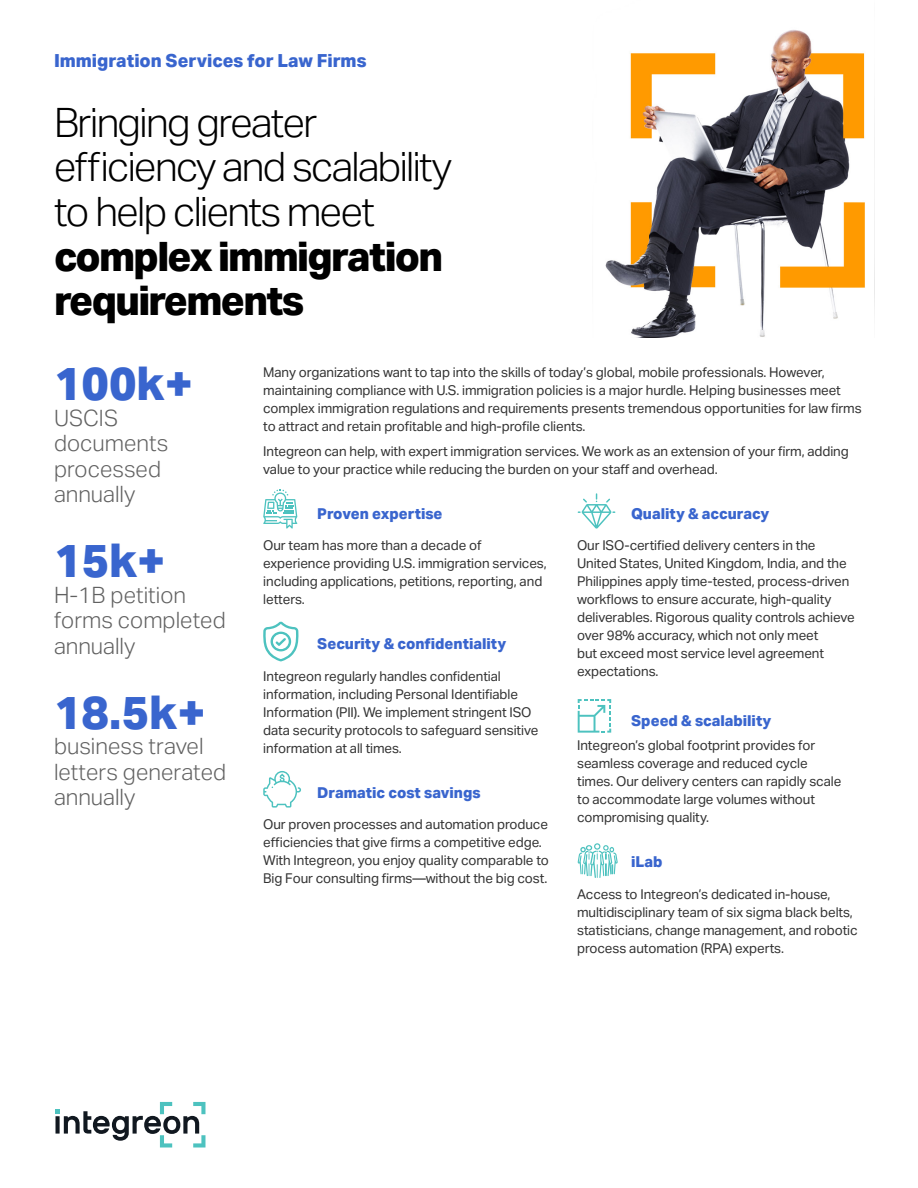
<style>
.page{position:relative;width:918px;height:1188px;background:#fff}
.page>*{position:absolute;margin:0;border:0;box-sizing:border-box;transform-origin:0 0}
.t1{font:800 46.5px "Aktiv Grotesk";color:#3965ce}
.t2{font:300 40.5px/44.5px "Aktiv Grotesk";letter-spacing:-.04em;color:#000}
.t3{font:800 40.5px/44.5px "Aktiv Grotesk";letter-spacing:-.04em;color:#000}
.t4{font:300 22.5px/25.5px "Aktiv Grotesk";color:#616161}
.t5{font:800 18px "Aktiv Grotesk";color:#3965ce}
.t6{font:800 15px "Aktiv Grotesk";color:#3965ce}
.t7{font:13.5px/18px "Aktiv Grotesk";letter-spacing:-.01em;color:#333}
</style>
<div class="page">
<svg style="left:56px;top:1102px;width:149px;height:46px"></svg>
<svg style="left:56px;top:1116px;width:4px;height:18px"></svg>
<img style="left:605px;top:30px;width:270px;height:308px">
<svg style="left:263px;top:489px;width:34px;height:40px"></svg>
<svg style="left:263px;top:621px;width:36px;height:40px"></svg>
<svg style="left:263px;top:771px;width:38px;height:37px"></svg>
<svg style="left:578px;top:493px;width:37px;height:36px"></svg>
<svg style="left:578px;top:699px;width:33px;height:34px"></svg>
<svg style="left:578px;top:843px;width:40px;height:35px"></svg>
<h3 class="t5" style="left:54px;top:50px;width:314px">Immigration Services for Law Firms</h3>
<h2 class="t2" style="left:54px;top:101px;width:400px">Bringing greater efficiency and scalability to help clients meet</h2>
<h2 class="t3" style="left:54px;top:234px;width:391px">complex immigration requirements</h2>
<h1 class="t1" style="left:54px;top:357px;width:140px">100k+</h1>
<h3 class="t4" style="left:54px;top:405px;width:116px">USCIS documents processed annually</h3>
<h1 class="t1" style="left:54px;top:534px;width:113px">15k+</h1>
<h3 class="t4" style="left:54px;top:582px;width:173px">H-1B petition forms completed annually</h3>
<h1 class="t1" style="left:54px;top:686px;width:153px">18.5k+</h1>
<h3 class="t4" style="left:54px;top:734px;width:174px">business travel letters generated annually</h3>
<p class="t7" style="left:263px;top:363px;width:600px">Many organizations want to tap into the skills of today’s global, mobile professionals. However, maintaining compliance with U.S. immigration policies is a major hurdle. Helping businesses meet complex immigration regulations and requirements presents tremendous opportunities for law firms to attract and retain profitable and high-profile clients.</p>
<p class="t7" style="left:263px;top:442px;width:587px">Integreon can help, with expert immigration services. We work as an extension of your firm, adding value to your practice while reducing the burden on your staff and overhead.</p>
<p class="t6" style="left:317px;top:505px;width:127px">Proven expertise</p>
<p class="t7" style="left:263px;top:536px;width:285px">Our team has more than a decade of experience providing U.S. immigration services, including applications, petitions, reporting, and letters.</p>
<p class="t6" style="left:317px;top:635px;width:191px">Security &amp; confidentiality</p>
<p class="t7" style="left:263px;top:667px;width:277px">Integreon regularly handles confidential information, including Personal Identifiable Information (PII). We implement stringent ISO data security protocols to safeguard sensitive information at all times.</p>
<p class="t6" style="left:317px;top:784px;width:165px">Dramatic cost savings</p>
<p class="t7" style="left:263px;top:815px;width:287px">Our proven processes and automation produce efficiencies that give firms a competitive edge.<br>With Integreon, you enjoy quality comparable to Big Four consulting firms—without the big cost.</p>
<p class="t6" style="left:631px;top:505px;width:140px">Quality &amp; accuracy</p>
<p class="t7" style="left:577px;top:536px;width:279px">Our ISO-certified delivery centers in the United States, United Kingdom, India, and the Philippines apply time-tested, process-driven workflows to ensure accurate, high-quality deliverables. Rigorous quality controls achieve over 98% accuracy, which not only meet<br>but exceed most service level agreement expectations.</p>
<p class="t6" style="left:631px;top:712px;width:142px">Speed &amp; scalability</p>
<p class="t7" style="left:577px;top:737px;width:266px">Integreon’s global footprint provides for seamless coverage and reduced cycle times. Our delivery centers can rapidly scale to accommodate large volumes without compromising quality.</p>
<p class="t6" style="left:631px;top:853px;width:33px">iLab</p>
<p class="t7" style="left:577px;top:885px;width:282px">Access to Integreon’s dedicated in-house, multidisciplinary team of six sigma black belts, statisticians, change management, and robotic process automation (RPA) experts.</p>
</div>
